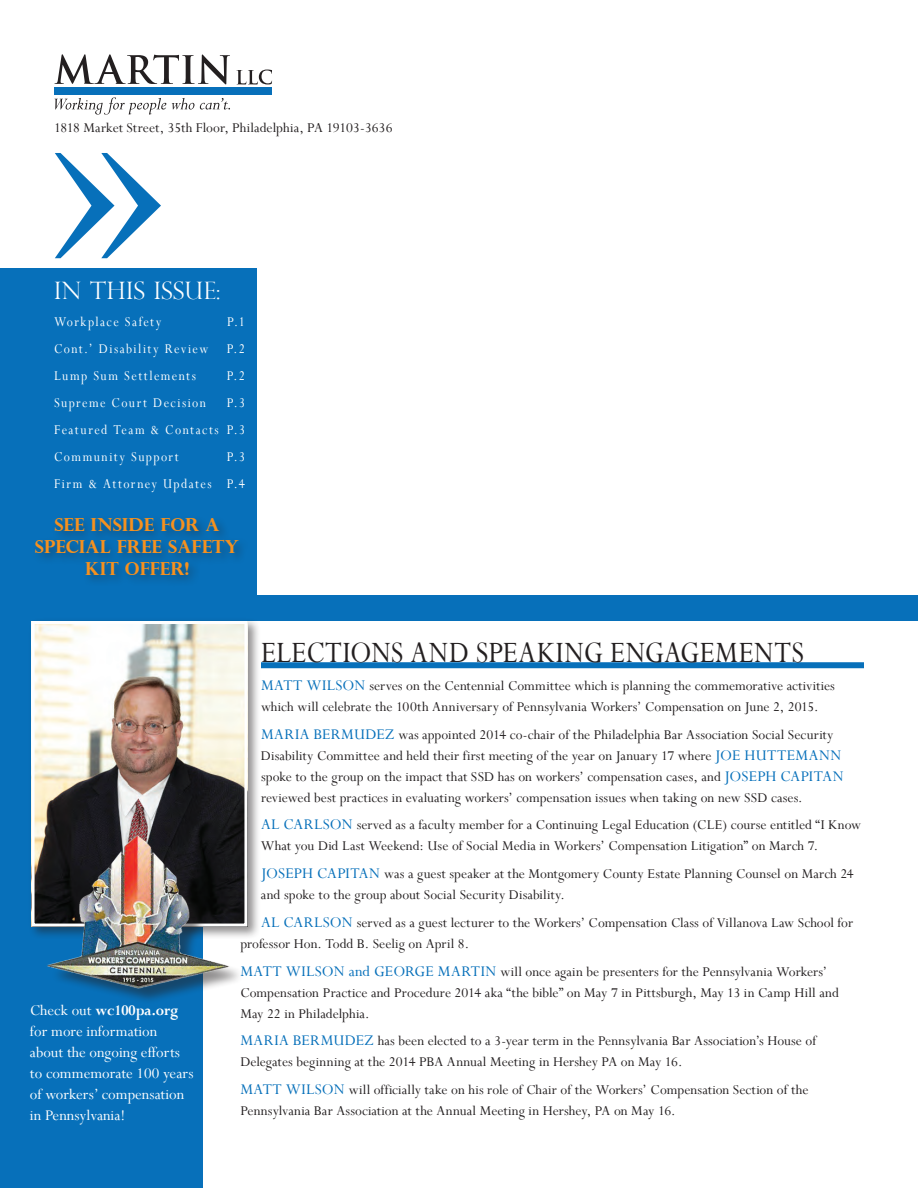
<style>
.page{position:relative;width:918px;height:1188px;background:#fff}
.page>*{position:absolute;margin:0;border:0;box-sizing:border-box;transform-origin:0 0}
.t1{font:33px "Perpetua";letter-spacing:.01em;color:#231f20;scale:.9 1}
.t2{font:300 24px "Perpetua Titling";letter-spacing:.02em;color:#fff}
.t3{font:700 18px/21.6px "Perpetua Titling";color:#f6911e;text-align:center}
.t4{font:16.5px/21px "Perpetua";color:#fff}
.t5{font:15px/21px "Perpetua";letter-spacing:.005em;color:#231f20}
.t6{font:15px/27px "Perpetua";letter-spacing:.11em;color:#fff;text-align:justify;scale:.9 1}
.s1{font-weight:700}
.s2{font-size:16.5px;color:#0770ba}
</style>
<div class="page">
<svg style="left:55px;top:54px;width:175px;height:30px"></svg>
<svg style="left:236px;top:70px;width:36px;height:14px"></svg>
<div style="left:54px;top:87px;width:218px;height:8px;background:#0770ba"></div>
<svg style="left:55px;top:97px;width:111px;height:18px"></svg>
<svg style="left:172px;top:98px;width:58px;height:12px"></svg>
<div style="left:0;top:268px;width:256px;height:326px;background:#0770ba"></div>
<svg style="left:55px;top:153px;width:106px;height:105px"></svg>
<div style="left:0;top:595px;width:918px;height:26px;background:#0770ba"></div>
<div style="left:0;top:595px;width:202px;height:593px;background:#0770ba"></div>
<div style="left:261px;top:662px;width:603px;height:6px;background:#0770ba"></div>
<div style="left:28px;top:618px;width:233px;height:321px;background:#231f20;opacity:.5"></div>
<img style="left:36px;top:621px;width:212px;height:306px">
<div style="left:32px;top:621px;width:215px;height:306px;border:3px solid #fff"></div>
<div style="left:51px;top:837px;width:194px;height:167px;background:#231f20;opacity:.5"></div>
<img style="left:43px;top:830px;width:191px;height:161px">
<div style="left:33px;top:515px;width:217px;height:72px;background:#231f20;opacity:.43"></div>
<p class="t5" style="left:54px;top:117px;width:340px">1818 Market Street, 35th Floor, Philadelphia, PA 19103-3636</p>
<h2 class="t2" style="left:54px;top:276px;width:168px">IN THIS ISSUE:</h2>
<p class="t6" style="left:54px;top:308px;width:121px">Workplace Safety</p>
<p class="t6" style="left:54px;top:308px;width:214px;text-indent:173px">P.1<br>Cont.’ Disability Review P.2<br>Lump Sum Settlements</p>
<p class="t6" style="left:227px;top:362px;width:22px">P.2</p>
<p class="t6" style="left:54px;top:389px;width:214px;text-indent:173px">P.3<br>Featured Team &amp; Contacts P.3<br>Community Support</p>
<p class="t6" style="left:54px;top:389px;width:170px">Supreme Court Decision</p>
<p class="t6" style="left:54px;top:443px;width:214px;text-align:right">P.3<br>Firm &amp; Attorney Updates P.4</p>
<p class="t3" style="left:35px;top:514px;width:206px">SEE INSIDE FOR A<br>SPECIAL FREE SAFETY<br>KIT OFFER!</p>
<p class="t4" style="left:30px;top:999px;width:165px">Check out <span class="s1">wc100pa.org </span>for more information about the ongoing efforts to commemorate 100 years of workers’ compensation in Pennsylvania!</p>
<h1 class="t1" style="left:261px;top:632px;width:605px">ELECTIONS AND SPEAKING ENGAGEMENTS</h1>
<p class="t5" style="left:261px;top:675px;width:575px"><span class="s2">MATT WILSON</span> serves on the Centennial Committee which is planning the commemorative activities which will celebrate the 100th Anniversary of Pennsylvania Workers’ Compensation on June 2, 2015.</p>
<p class="t5" style="left:261px;top:724px;width:584px"><span class="s2">MARIA BERMUDEZ</span> was appointed 2014 co-chair of the Philadelphia Bar Association Social Security Disability Committee and held their first meeting of the year on January 17 where <span class="s2">JOE HUTTEMANN </span>spoke to the group on the impact that SSD has on workers’ compensation cases, and <span class="s2">JOSEPH CAPITAN </span>reviewed best practices in evaluating workers’ compensation issues when taking on new SSD cases.</p>
<p class="t5" style="left:261px;top:814px;width:602px"><span class="s2">AL CARLSON</span> served as a faculty member for a Continuing Legal Education (CLE) course entitled “I Know<br>What you Did Last Weekend: Use of Social Media in Workers’ Compensation Litigation” on March 7.</p>
<p class="t5" style="left:261px;top:863px;width:594px"><span class="s2">JOSEPH CAPITAN</span> was a guest speaker at the Montgomery County Estate Planning Counsel on March 24 and spoke to the group about Social Security Disability.</p>
<p class="t5" style="left:240px;top:912px;width:614px;text-indent:21px"><span class="s2">AL CARLSON</span> served as a guest lecturer to the Workers’ Compensation Class of Villanova Law School for professor Hon. Todd B. Seelig on April 8.</p>
<p class="t5" style="left:240px;top:961px;width:600px"><span class="s2">MATT WILSON and GEORGE MARTIN</span> will once again be presenters for the Pennsylvania Workers’<br>Compensation Practice and Procedure 2014 aka “the bible” on May 7 in Pittsburgh, May 13 in Camp Hill and<br>May 22 in Philadelphia.</p>
<p class="t5" style="left:240px;top:1030px;width:577px"><span class="s2">MARIA BERMUDEZ</span> has been elected to a 3-year term in the Pennsylvania Bar Association’s House of<br>Delegates beginning at the 2014 PBA Annual Meeting in Hershey PA on May 16.</p>
<p class="t5" style="left:240px;top:1079px;width:570px"><span class="s2">MATT WILSON</span> will officially take on his role of Chair of the Workers’ Compensation Section of the<br>Pennsylvania Bar Association at the Annual Meeting in Hershey, PA on May 16.</p>
</div>
